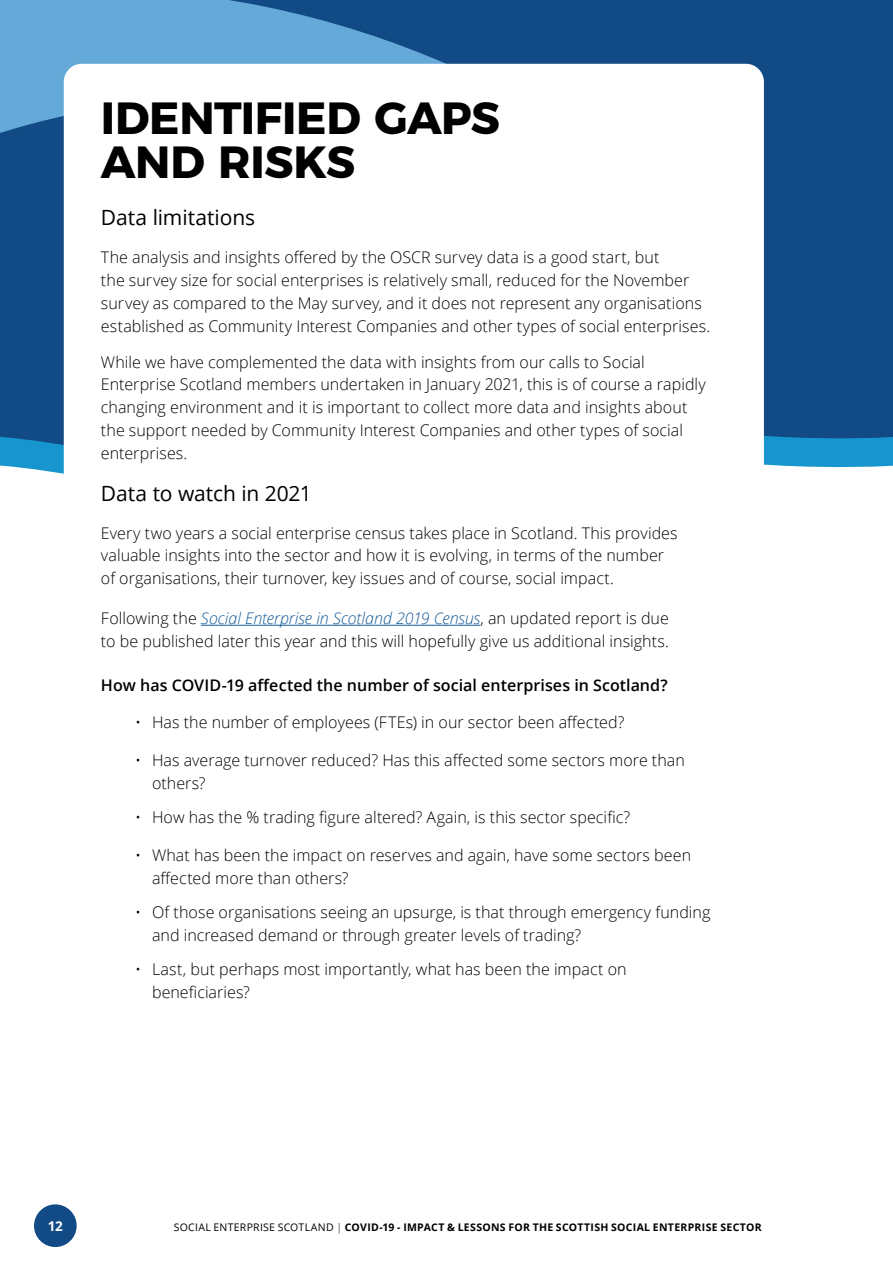
<style>
.page{position:relative;width:893px;height:1263px;background:#fff}
.page>*{position:absolute;margin:0;border:0;box-sizing:border-box;transform-origin:0 0}
.t1{font:700 45px/43.5px "Montserrat";letter-spacing:-.01em;color:#000}
.t2{font:21px "Open Sans";letter-spacing:-.005em;color:#000}
.t3{font:300 16.05px/22.8px "Open Sans";color:#000}
.t4{font:600 16.05px "Open Sans";color:#000}
.t5{font:700 13.5px "Open Sans";color:#fff}
.t6{font:700 10.5px "Open Sans";letter-spacing:.03em;color:#000}
.s1{font-style:italic;color:#165b9a}
.s2{font-weight:400}
.s3{font-weight:300}
</style>
<div class="page">
<div style="left:34px;top:1204px;width:43px;height:43px;background:#114a84;border-radius:50%"></div>
<svg style="left:0;top:0;width:893px;height:474px;background:#15528b"></svg>
<svg style="left:0;top:0;width:638px;height:280px;background:#3a78ad"></svg>
<div style="left:64px;top:64px;width:700px;height:762px;background:#fff;border-radius:18px"></div>
<hr style="left:201px;top:625px;width:279px;height:1px;background:#165b9a">
<h1 class="t1" style="left:101px;top:93px;width:400px">IDENTIFIED GAPS<br>AND RISKS</h1>
<h2 class="t2" style="left:101px;top:203px;width:156px">Data limitations</h2>
<p class="t3" style="left:101px;top:246px;width:611px">The analysis and insights offered by the OSCR survey data is a good start, but<br>the survey size for social enterprises is relatively small, reduced for the November survey as compared to the May survey, and it does not represent any organisations established as Community Interest Companies and other types of social enterprises.</p>
<p class="t3" style="left:101px;top:350px;width:606px">While we have complemented the data with insights from our calls to Social Enterprise Scotland members undertaken in January 2021, this is of course a rapidly changing environment and it is important to collect more data and insights about the support needed by Community Interest Companies and other types of social enterprises.</p>
<h2 class="t2" style="left:101px;top:479px;width:212px">Data to watch in 2021</h2>
<p class="t3" style="left:101px;top:521px;width:578px">Every two years a social enterprise census takes place in Scotland. This provides valuable insights into the sector and how it is evolving, in terms of the number of organisations, their turnover, key issues and of course, social impact.</p>
<p class="t3" style="left:101px;top:606px;width:570px">Following the <span class="s1">Social Enterprise in Scotland 2019 Census</span>, an updated report is due to be published later this year and this will hopefully give us additional insights.</p>
<p class="t4" style="left:101px;top:674px;width:568px">How has COVID-19 affected the number of social enterprises in Scotland?</p>
<p class="t3" style="left:135px;top:711px;width:491px">• Has the number of employees (FTEs) in our sector been affected?</p>
<p class="t3" style="left:152px;top:749px;width:534px;text-indent:-17px">• Has average turnover reduced? Has this affected some sectors more than others?</p>
<p class="t3" style="left:135px;top:806px;width:497px">• How has the % trading figure altered? Again, is this sector specific?</p>
<p class="t3" style="left:152px;top:844px;width:541px;text-indent:-17px">• What has been the impact on reserves and again, have some sectors been affected more than others?</p>
<p class="t3" style="left:152px;top:901px;width:560px;text-indent:-17px">• Of those organisations seeing an upsurge, is that through emergency funding and increased demand or through greater levels of trading?</p>
<p class="t3" style="left:152px;top:958px;width:476px;text-indent:-17px">• Last, but perhaps most importantly, what has been the impact on beneficiaries?</p>
<p class="t5" style="left:48px;top:1216px;width:17px">12</p>
<p class="t6" style="left:174px;top:1219px;width:589px"><span class="s2">SOCIAL ENTERPRISE SCOTLAND</span> <span class="s3">|</span> COVID-19 - IMPACT &amp; LESSONS FOR THE SCOTTISH SOCIAL ENTERPRISE SECTOR</p>
</div>
